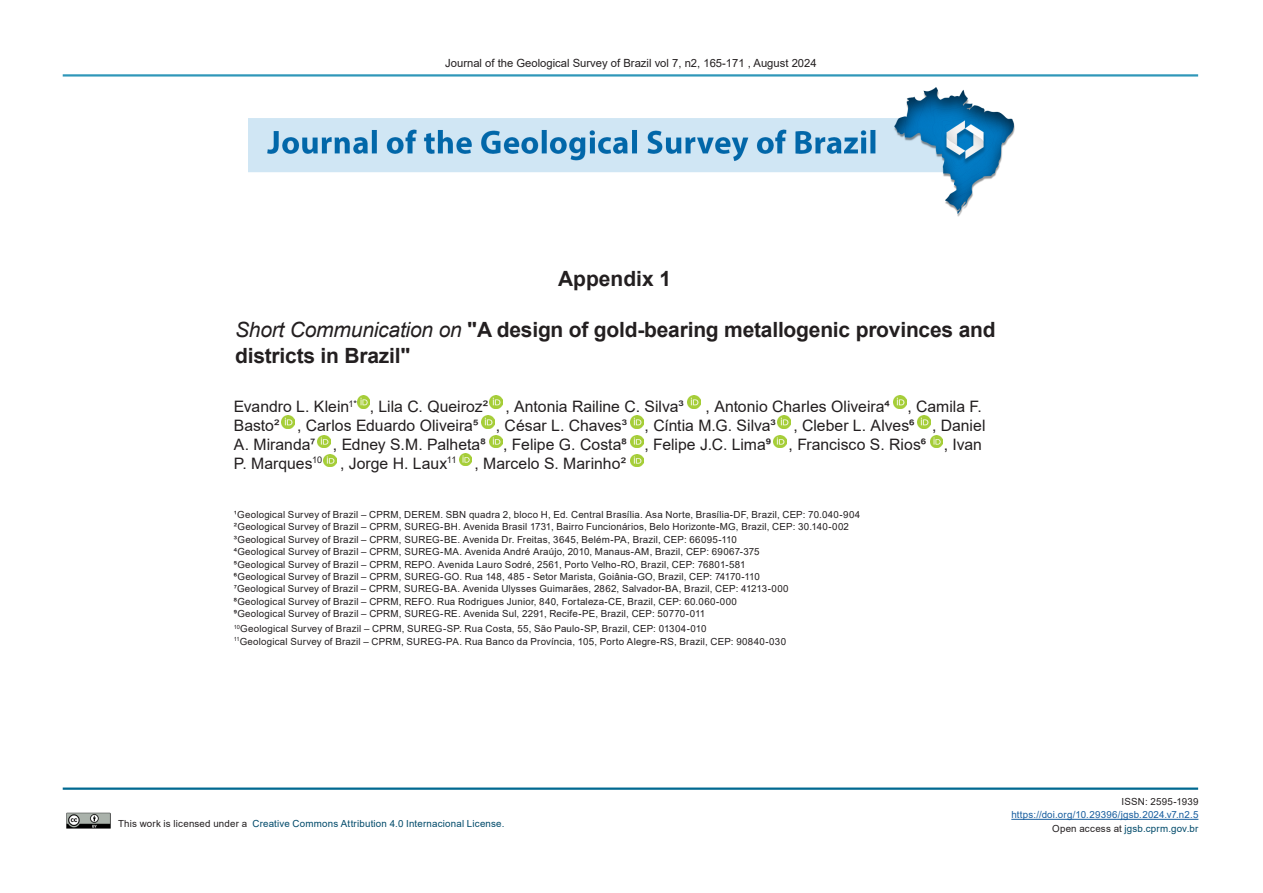
<style>
.page{position:relative;width:1263px;height:893px;background:#fff}
.page>*{position:absolute;margin:0;border:0;box-sizing:border-box;transform-origin:0 0}
.t1{font:700 21px/25.5px "Arial";letter-spacing:-.01em;color:#231f20}
.t2{font:15.75px/18.8px "Arial";color:#231f20}
.t3{font:11.25px "Arial";color:#231f20}
.t4{font:9.75px/12.5px "Arial";letter-spacing:.02em;color:#231f20}
.t5{font:9.75px "Arial";letter-spacing:.02em;color:#004a6a}
.t6{font:9.75px/13.4px "Arial";letter-spacing:.02em;color:#175d9e;text-align:right}
.s1{font-weight:400;font-style:italic}
.s2{color:#231f20}
.s3{color:#004a6a}
</style>
<div class="page">
<hr style="left:63px;top:74px;width:1135px;height:3px;background:#2f97b9">
<img style="left:67px;top:813px;width:43px;height:16px">
<hr style="left:1011px;top:819px;width:187px;height:1px;background:#175d9e">
<svg style="left:357px;top:396px;width:13px;height:13px"></svg>
<svg style="left:489px;top:396px;width:13px;height:13px"></svg>
<svg style="left:687px;top:396px;width:13px;height:13px"></svg>
<svg style="left:894px;top:396px;width:12px;height:13px"></svg>
<svg style="left:282px;top:416px;width:12px;height:12px"></svg>
<svg style="left:482px;top:416px;width:13px;height:12px"></svg>
<svg style="left:630px;top:416px;width:13px;height:12px"></svg>
<svg style="left:778px;top:416px;width:12px;height:12px"></svg>
<svg style="left:917px;top:416px;width:13px;height:12px"></svg>
<svg style="left:318px;top:435px;width:12px;height:13px"></svg>
<svg style="left:489px;top:435px;width:13px;height:13px"></svg>
<svg style="left:630px;top:435px;width:13px;height:13px"></svg>
<svg style="left:773px;top:435px;width:13px;height:13px"></svg>
<svg style="left:930px;top:435px;width:13px;height:13px"></svg>
<svg style="left:324px;top:454px;width:13px;height:13px"></svg>
<svg style="left:459px;top:453px;width:13px;height:13px"></svg>
<svg style="left:630px;top:454px;width:13px;height:13px"></svg>
<hr style="left:63px;top:787px;width:1135px;height:3px;background:#006991">
<img style="left:249px;top:87px;width:765px;height:130px">
<p class="t3" style="left:445px;top:55px;width:373px">Journal of the Geological Survey of Brazil vol 7, n2, 165-171 , August 2024</p>
<h1 class="t1" style="left:558px;top:266px;width:115px">Appendix 1</h1>
<h1 class="t1" style="left:235px;top:317px;width:762px"><span class="s1">Short Communication on</span> "A design of gold-bearing metallogenic provinces and districts in Brazil"</h1>
<h2 class="t2" style="left:234px;top:397px;width:451px">Evandro L. Klein<sup>1*</sup> , Lila C. Queiroz² , Antonia Railine C. Silva³</h2>
<p class="t2" style="left:234px;top:397px;width:753px;text-indent:472px">, Antonio Charles Oliveira⁴ , Camila F.<br>Basto² , Carlos Eduardo Oliveira⁵ , César L. Chaves³ , Cíntia M.G. Silva³ , Cleber L. Alves⁶ , Daniel A. Miranda⁷ , Edney S.M. Palheta⁸ , Felipe G. Costa⁸ , Felipe J.C. Lima⁹ , Francisco S. Rios⁶ , Ivan P. Marques<sup>10</sup> , Jorge H. Laux<sup>11</sup> , Marcelo S. Marinho²</p>
<p class="t4" style="left:234px;top:508px;width:628px">¹Geological Survey of Brazil – CPRM, DEREM. SBN quadra 2, bloco H, Ed. Central Brasília. Asa Norte, Brasília-DF, Brazil, CEP: 70.040-904<br>²Geological Survey of Brazil – CPRM, SUREG-BH. Avenida Brasil 1731, Bairro Funcionários, Belo Horizonte-MG, Brazil, CEP: 30.140-002<br>³Geological Survey of Brazil – CPRM, SUREG-BE. Avenida Dr. Freitas, 3645, Belém-PA, Brazil, CEP: 66095-110<br>⁴Geological Survey of Brazil – CPRM, SUREG-MA. Avenida André Araújo, 2010, Manaus-AM, Brazil, CEP: 69067-375<br>⁵Geological Survey of Brazil – CPRM, REPO. Avenida Lauro Sodré, 2561, Porto Velho-RO, Brazil, CEP: 76801-581<br>⁶Geological Survey of Brazil – CPRM, SUREG-GO. Rua 148, 485 - Setor Marista, Goiânia-GO, Brazil, CEP: 74170-110<br>⁷Geological Survey of Brazil – CPRM, SUREG-BA. Avenida Ulysses Guimarães, 2862, Salvador-BA, Brazil, CEP: 41213-000<br>⁸Geological Survey of Brazil – CPRM, REFO. Rua Rodrigues Junior, 840, Fortaleza-CE, Brazil, CEP: 60.060-000<br>⁹Geological Survey of Brazil – CPRM, SUREG-RE. Avenida Sul, 2291, Recife-PE, Brazil, CEP: 50770-011</p>
<p class="t4" style="left:234px;top:622px;width:554px"><sup>10</sup>Geological Survey of Brazil – CPRM, SUREG-SP. Rua Costa, 55, São Paulo-SP, Brazil, CEP: 01304-010<br><sup>11</sup>Geological Survey of Brazil – CPRM, SUREG-PA. Rua Banco da Província, 105, Porto Alegre-RS, Brazil, CEP: 90840-030</p>
<p class="t5" style="left:118px;top:817px;width:388px"><span class="s2">This work is licensed under a</span> Creative Commons Attribution 4.0 Internacional License.</p>
<p class="t4" style="left:1121px;top:795px;width:78px">ISSN: 2595-1939</p>
<p class="t6" style="left:1011px;top:808px;width:189px">https://doi.org/10.29396/jgsb.2024.v7.n2.5<br><span class="s2">Open access at</span> <span class="s3">jgsb.cprm.gov.br</span></p>
</div>
